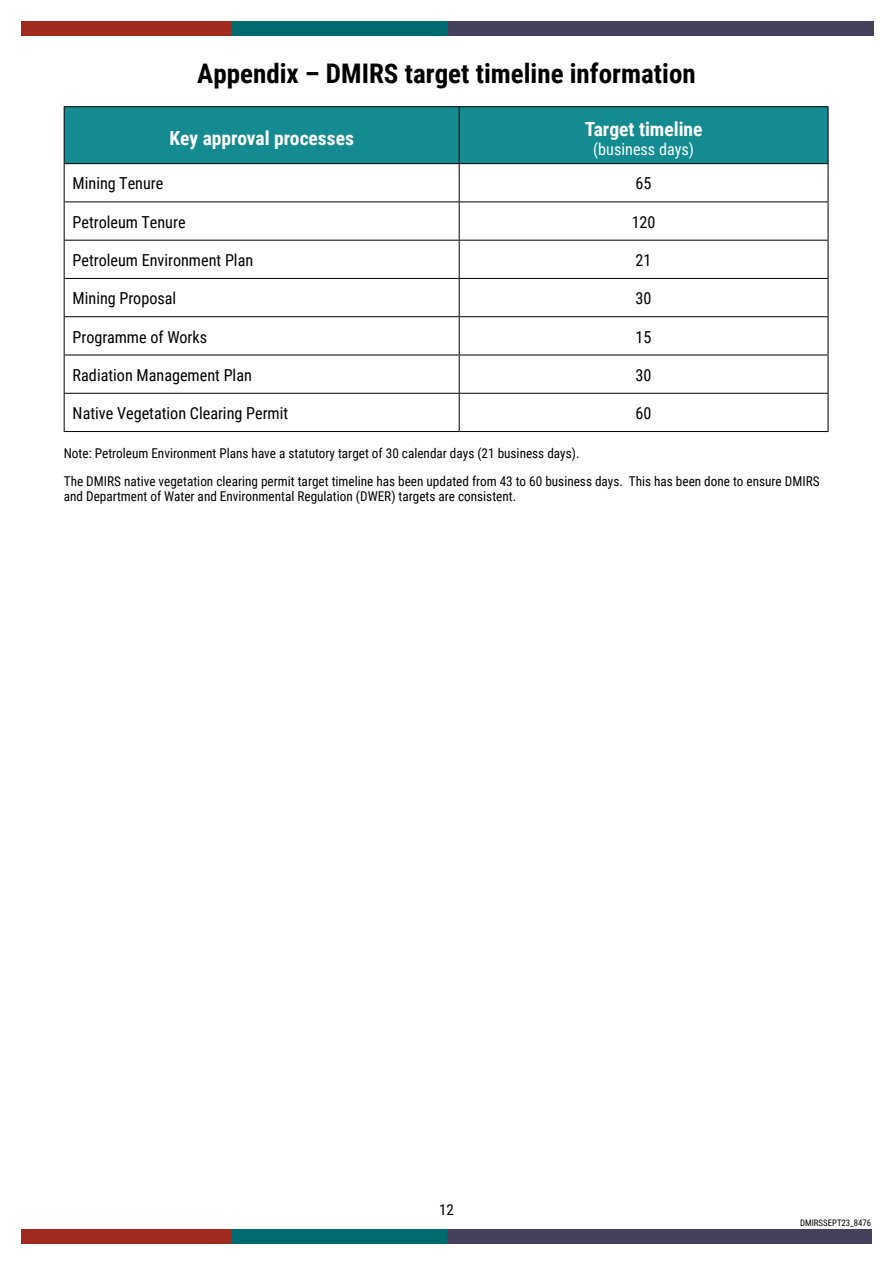
<style>
.page{position:relative;width:893px;height:1263px;background:#fff}
.page>*{position:absolute;margin:0;border:0;box-sizing:border-box;transform-origin:0 0}
._2__Sub_Heading{font:700 27px "Roboto Condensed";color:#000}
.Table_heading{font:700 19.5px "Roboto Condensed";color:#fff}
._3__Body_Text{font:16.5px "Roboto Condensed";color:#000}
.Table_heading-2{font:16.5px "Roboto Condensed";color:#fff}
.t1{font:15px "Roboto Condensed";color:#000}
.Note{font:13.5px/15px "Roboto Condensed";color:#000}
.t2{font:9px "Roboto Condensed";color:#000}
</style>
<div class="page">
<div style="left:21px;top:21px;width:211px;height:14px;background:#a02a1d"></div>
<div style="left:447px;top:21px;width:427px;height:14px;background:#45415d"></div>
<div style="left:232px;top:21px;width:215px;height:14px;background:#006b6e"></div>
<div style="left:21px;top:1229px;width:211px;height:14px;background:#a02a1d"></div>
<div style="left:446px;top:1229px;width:426px;height:14px;background:#45415d"></div>
<div style="left:232px;top:1229px;width:214px;height:14px;background:#006b6e"></div>
<div style="left:65px;top:107px;width:763px;height:56px;background:#138b91"></div>
<hr style="left:64px;top:106px;width:395px;height:1px;background:#000">
<hr style="left:64px;top:107px;width:1px;height:56px;background:#000">
<hr style="left:459px;top:106px;width:369px;height:1px;background:#000">
<hr style="left:459px;top:107px;width:1px;height:56px;background:#000">
<hr style="left:828px;top:107px;width:1px;height:56px;background:#000">
<hr style="left:64px;top:163px;width:395px;height:1px;background:#000">
<hr style="left:64px;top:164px;width:1px;height:38px;background:#000">
<hr style="left:459px;top:163px;width:369px;height:1px;background:#000">
<hr style="left:459px;top:164px;width:1px;height:38px;background:#000">
<hr style="left:828px;top:164px;width:1px;height:38px;background:#000">
<hr style="left:64px;top:202px;width:395px;height:1px;background:#000">
<hr style="left:64px;top:202px;width:1px;height:38px;background:#000">
<hr style="left:459px;top:202px;width:369px;height:1px;background:#000">
<hr style="left:459px;top:202px;width:1px;height:38px;background:#000">
<hr style="left:828px;top:202px;width:1px;height:38px;background:#000">
<hr style="left:64px;top:240px;width:395px;height:1px;background:#000">
<hr style="left:64px;top:241px;width:1px;height:37px;background:#000">
<hr style="left:459px;top:240px;width:369px;height:1px;background:#000">
<hr style="left:459px;top:241px;width:1px;height:37px;background:#000">
<hr style="left:828px;top:241px;width:1px;height:37px;background:#000">
<hr style="left:64px;top:278px;width:395px;height:1px;background:#000">
<hr style="left:64px;top:279px;width:1px;height:37px;background:#000">
<hr style="left:459px;top:278px;width:369px;height:1px;background:#000">
<hr style="left:459px;top:279px;width:1px;height:37px;background:#000">
<hr style="left:828px;top:279px;width:1px;height:37px;background:#000">
<hr style="left:64px;top:316px;width:395px;height:1px;background:#000">
<hr style="left:64px;top:317px;width:1px;height:38px;background:#000">
<hr style="left:459px;top:316px;width:369px;height:1px;background:#000">
<hr style="left:459px;top:317px;width:1px;height:38px;background:#000">
<hr style="left:828px;top:317px;width:1px;height:38px;background:#000">
<hr style="left:64px;top:355px;width:395px;height:1px;background:#000">
<hr style="left:64px;top:355px;width:1px;height:38px;background:#000">
<hr style="left:459px;top:355px;width:369px;height:1px;background:#000">
<hr style="left:459px;top:355px;width:1px;height:38px;background:#000">
<hr style="left:828px;top:355px;width:1px;height:38px;background:#000">
<hr style="left:64px;top:393px;width:395px;height:1px;background:#000">
<hr style="left:64px;top:394px;width:1px;height:37px;background:#000">
<hr style="left:459px;top:393px;width:369px;height:1px;background:#000">
<hr style="left:459px;top:394px;width:1px;height:37px;background:#000">
<hr style="left:828px;top:394px;width:1px;height:37px;background:#000">
<hr style="left:64px;top:431px;width:395px;height:1px;background:#000">
<hr style="left:459px;top:431px;width:369px;height:1px;background:#000">
<h2 class="_2__Sub_Heading" style="left:197px;top:54px;width:500px">Appendix – DMIRS target timeline information</h2>
<p class="Table_heading" style="left:169px;top:125px;width:186px">Key approval processes</p>
<p class="Table_heading" style="left:585px;top:115px;width:119px">Target timeline</p>
<p class="Table_heading-2" style="left:593px;top:138px;width:102px">(business days)</p>
<p class="_3__Body_Text" style="left:73px;top:172px;width:92px">Mining Tenure</p>
<p class="_3__Body_Text" style="left:636px;top:172px;width:17px">65</p>
<p class="_3__Body_Text" style="left:73px;top:210px;width:114px">Petroleum Tenure</p>
<p class="_3__Body_Text" style="left:632px;top:210px;width:25px">120</p>
<p class="_3__Body_Text" style="left:73px;top:249px;width:182px">Petroleum Environment Plan</p>
<p class="_3__Body_Text" style="left:636px;top:249px;width:17px">21</p>
<p class="_3__Body_Text" style="left:73px;top:287px;width:105px">Mining Proposal</p>
<p class="_3__Body_Text" style="left:636px;top:287px;width:17px">30</p>
<p class="_3__Body_Text" style="left:73px;top:325px;width:136px">Programme of Works</p>
<p class="_3__Body_Text" style="left:636px;top:325px;width:17px">15</p>
<p class="_3__Body_Text" style="left:73px;top:363px;width:181px">Radiation Management Plan</p>
<p class="_3__Body_Text" style="left:636px;top:363px;width:17px">30</p>
<p class="_3__Body_Text" style="left:73px;top:402px;width:217px">Native Vegetation Clearing Permit</p>
<p class="_3__Body_Text" style="left:636px;top:402px;width:17px">60</p>
<p class="Note" style="left:64px;top:445px;width:517px">Note: Petroleum Environment Plans have a statutory target of 30 calendar days (21 business days).</p>
<p class="Note" style="left:64px;top:473px;width:757px">The DMIRS native vegetation clearing permit target timeline has been updated from 43 to 60 business days. This has been done to ensure DMIRS and Department of Water and Environmental Regulation (DWER) targets are consistent.</p>
<p class="t1" style="left:439px;top:1199px;width:16px">12</p>
<p class="t2" style="left:800px;top:1217px;width:73px">DMIRSSEPT23_8476</p>
</div>
